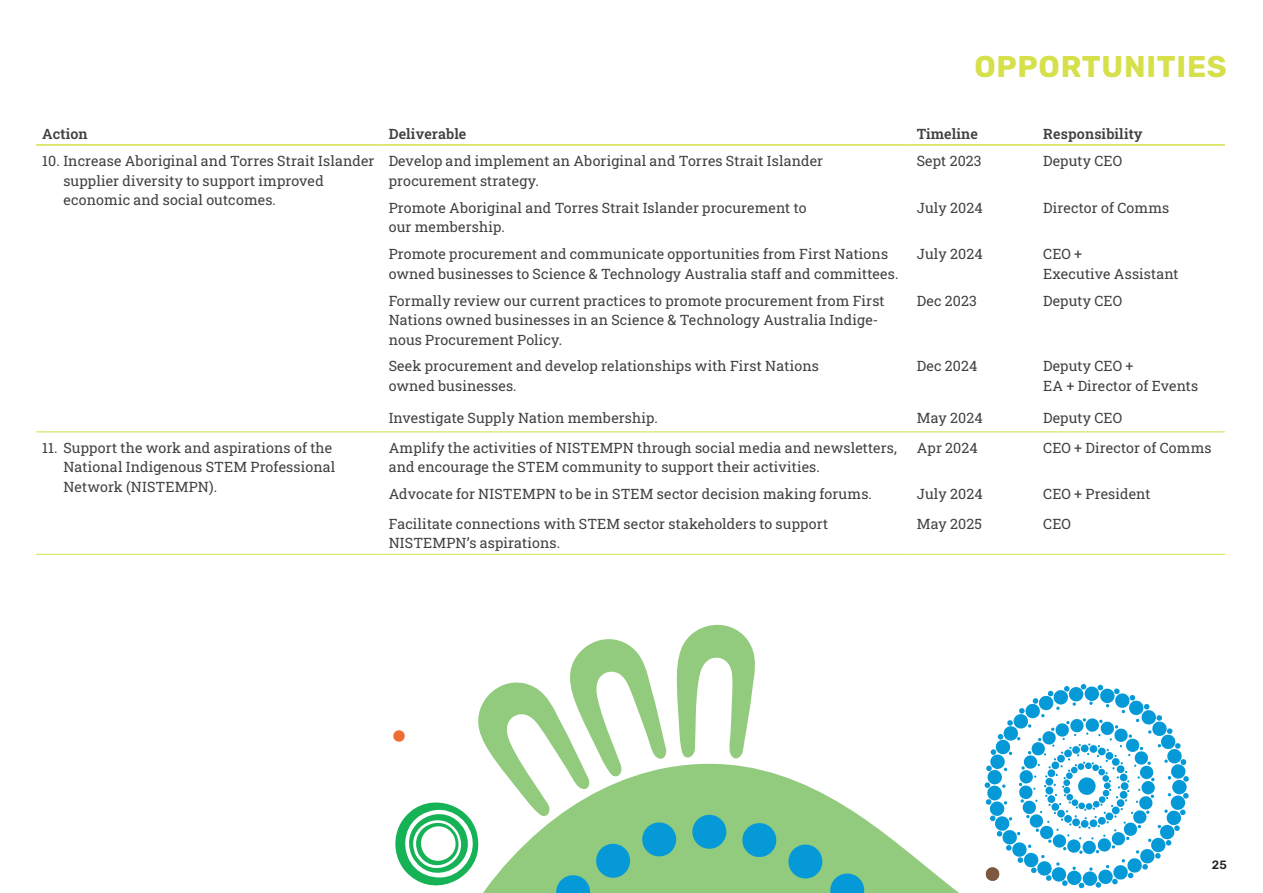
<style>
.page{position:relative;width:1263px;height:893px;background:#fff}
.page>*{position:absolute;margin:0;border:0;box-sizing:border-box;transform-origin:0 0}
.t1{font:700 30px "Rubik";letter-spacing:.025em;color:#d5e04b}
.RAP_body{font:14.25px/19.5px "Roboto Slab";letter-spacing:.01em;color:#414042}
.RAP_body-2{font:600 14.25px "Roboto Slab";letter-spacing:.01em;color:#414042}
.t2{font:500 12px "Rubik";color:#212121}
</style>
<div class="page">
<hr style="left:36px;top:144px;width:347px;height:2px;background:#d5e04b">
<hr style="left:383px;top:144px;width:528px;height:2px;background:#d5e04b">
<hr style="left:911px;top:144px;width:126px;height:2px;background:#d5e04b">
<hr style="left:1037px;top:144px;width:188px;height:2px;background:#d5e04b">
<hr style="left:36px;top:431px;width:347px;height:1px;background:#d5e04b">
<hr style="left:383px;top:431px;width:528px;height:1px;background:#d5e04b">
<hr style="left:911px;top:431px;width:126px;height:1px;background:#d5e04b">
<hr style="left:1037px;top:431px;width:188px;height:1px;background:#d5e04b">
<hr style="left:36px;top:554px;width:347px;height:1px;background:#d5e04b">
<hr style="left:383px;top:554px;width:528px;height:1px;background:#d5e04b">
<hr style="left:911px;top:554px;width:126px;height:1px;background:#d5e04b">
<hr style="left:1037px;top:554px;width:188px;height:1px;background:#d5e04b">
<svg style="left:393px;top:624px;width:796px;height:269px"></svg>
<h2 class="t1" style="left:974px;top:50px;width:254px">OPPORTUNITIES</h2>
<p class="RAP_body-2" style="left:42px;top:124px;width:47px">Action</p>
<p class="RAP_body-2" style="left:389px;top:124px;width:79px">Deliverable</p>
<p class="RAP_body-2" style="left:917px;top:124px;width:63px">Timeline</p>
<p class="RAP_body-2" style="left:1043px;top:124px;width:101px">Responsibility</p>
<p class="RAP_body" style="left:63px;top:151px;width:313px;text-indent:-21px">10. Increase Aboriginal and Torres Strait Islander supplier diversity to support improved economic and social outcomes.</p>
<p class="RAP_body" style="left:389px;top:151px;width:436px">Develop and implement an Aboriginal and Torres Strait Islander procurement strategy.</p>
<p class="RAP_body" style="left:917px;top:151px;width:66px">Sept 2023</p>
<p class="RAP_body" style="left:1043px;top:151px;width:80px">Deputy CEO</p>
<p class="RAP_body" style="left:389px;top:197px;width:419px">Promote Aboriginal and Torres Strait Islander procurement to our membership.</p>
<p class="RAP_body" style="left:917px;top:197px;width:67px">July 2024</p>
<p class="RAP_body" style="left:1043px;top:197px;width:128px">Director of Comms</p>
<p class="RAP_body" style="left:389px;top:244px;width:511px">Promote procurement and communicate opportunities from First Nations owned businesses to Science &amp; Technology Australia staff and committees.</p>
<p class="RAP_body" style="left:917px;top:244px;width:67px">July 2024</p>
<p class="RAP_body" style="left:1043px;top:244px;width:137px">CEO +<br>Executive Assistant</p>
<p class="RAP_body" style="left:389px;top:290px;width:497px">Formally review our current practices to promote procurement from First<br>Nations owned businesses in an Science &amp; Technology Australia Indige&shy;nous Procurement Policy.</p>
<p class="RAP_body" style="left:917px;top:290px;width:62px">Dec 2023</p>
<p class="RAP_body" style="left:1043px;top:290px;width:80px">Deputy CEO</p>
<p class="RAP_body" style="left:389px;top:356px;width:432px">Seek procurement and develop relationships with First Nations owned businesses.</p>
<p class="RAP_body" style="left:917px;top:356px;width:62px">Dec 2024</p>
<p class="RAP_body" style="left:1043px;top:356px;width:157px">Deputy CEO +<br>EA + Director of Events</p>
<p class="RAP_body" style="left:389px;top:407px;width:271px">Investigate Supply Nation membership.</p>
<p class="RAP_body" style="left:917px;top:407px;width:67px">May 2024</p>
<p class="RAP_body" style="left:1043px;top:407px;width:80px">Deputy CEO</p>
<p class="RAP_body" style="left:63px;top:437px;width:274px;text-indent:-21px">11. Support the work and aspirations of the<br>National Indigenous STEM Professional<br>Network (NISTEMPN).</p>
<p class="RAP_body" style="left:389px;top:437px;width:510px">Amplify the activities of NISTEMPN through social media and newsletters, and encourage the STEM community to support their activities.</p>
<p class="RAP_body" style="left:917px;top:437px;width:63px">Apr 2024</p>
<p class="RAP_body" style="left:1043px;top:437px;width:170px">CEO + Director of Comms</p>
<p class="RAP_body" style="left:389px;top:484px;width:485px">Advocate for NISTEMPN to be in STEM sector decision making forums.</p>
<p class="RAP_body" style="left:917px;top:484px;width:67px">July 2024</p>
<p class="RAP_body" style="left:1043px;top:484px;width:109px">CEO + President</p>
<p class="RAP_body" style="left:389px;top:513px;width:441px">Facilitate connections with STEM sector stakeholders to support<br>NISTEMPN’s aspirations.</p>
<p class="RAP_body" style="left:917px;top:513px;width:67px">May 2025</p>
<p class="RAP_body" style="left:1043px;top:513px;width:29px">CEO</p>
<p class="t2" style="left:1212px;top:858px;width:17px">25</p>
</div>
